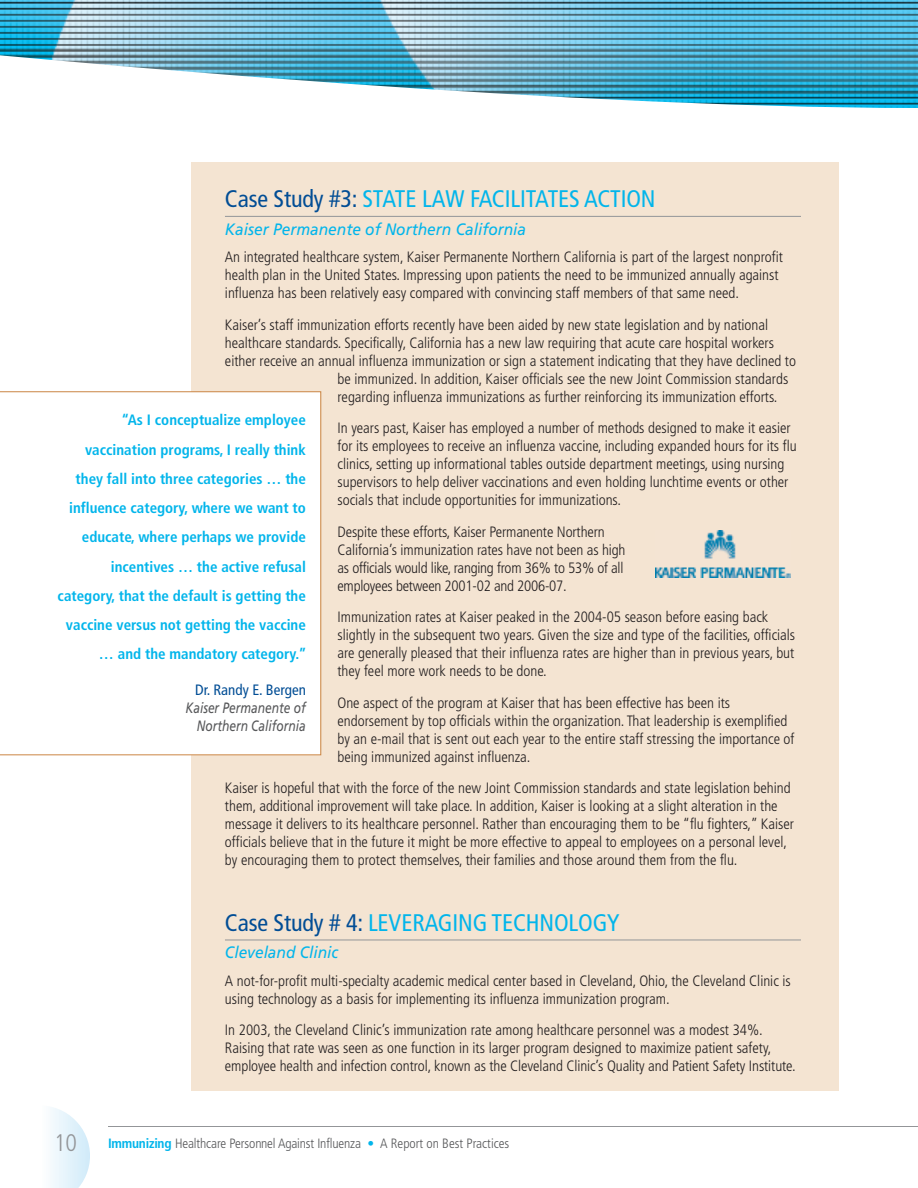
<style>
.page{position:relative;width:918px;height:1188px;background:#fff}
.page>*{position:absolute;margin:0;border:0;box-sizing:border-box;transform-origin:0 0}
.t1{font:condensed 24px "Frutiger";letter-spacing:-.005em;color:#02b5eb}
.t2{font:300 condensed 24px "Frutiger";color:#939598}
.t3{font:italic 16.5px "Frutiger";color:#02b5eb;scale:.94 1}
.t4{font:300 condensed 15px/18px "Frutiger";color:#231f20}
.t5{font:700 condensed 15px/29.2px "Frutiger";color:#02b5eb;text-align:right}
.t6{font:italic 15px/18px "Frutiger";color:#57585a;text-align:right;scale:.8 1}
.t7{font:condensed 15px "Frutiger";color:#014d95}
.t8{font:300 condensed 13.5px "Frutiger";letter-spacing:-.005em;color:#57585a}
.s1{color:#014d95}
.s2{font-weight:700;color:#02b5eb}
.s3{color:#02b5eb}
</style>
<div class="page">
<div style="left:191px;top:162px;width:648px;height:928px;background:#f4e4d2"></div>
<svg style="left:51px;top:1107px;width:39px;height:81px"></svg>
<hr style="left:108px;top:1126px;width:810px;height:1px;background:#939598">
<hr style="left:225px;top:216px;width:576px;height:1px;background:#939598">
<hr style="left:225px;top:940px;width:576px;height:1px;background:#939598">
<img style="left:0;top:0;width:918px;height:108px">
<svg style="left:0;top:391px;width:321px;height:364px"></svg>
<img style="left:655px;top:530px;width:135px;height:48px">
<h1 class="t1" style="left:225px;top:189px;width:432px"><span class="s1">Case Study #3:</span> STATE LAW FACILITATES ACTION</h1>
<p class="t3" style="left:225px;top:222px;width:322px">Kaiser Permanente of Northern California</p>
<p class="t4" style="left:225px;top:249px;width:560px">An integrated healthcare system, Kaiser Permanente Northern California is part of the largest nonprofit health plan in the United States. Impressing upon patients the need to be immunized annually against influenza has been relatively easy compared with convincing staff members of that same need.</p>
<p class="t4" style="left:225px;top:317px;width:545px">Kaiser’s staff immunization efforts recently have been aided by new state legislation and by national</p>
<p class="t4" style="left:225px;top:335px;width:551px">healthcare standards. Specifically, California has a new law requiring that acute care hospital workers</p>
<p class="t4" style="left:225px;top:353px;width:573px">either receive an annual influenza immunization or sign a statement indicating that they have declined to</p>
<p class="t4" style="left:338px;top:371px;width:452px">be immunized. In addition, Kaiser officials see the new Joint Commission standards</p>
<p class="t4" style="left:338px;top:389px;width:441px">regarding influenza immunizations as further reinforcing its immunization efforts.</p>
<p class="t4" style="left:338px;top:420px;width:461px">In years past, Kaiser has employed a number of methods designed to make it easier for its employees to receive an influenza vaccine, including expanded hours for its flu clinics, setting up informational tables outside department meetings, using nursing supervisors to help deliver vaccinations and even holding lunchtime events or other socials that include opportunities for immunizations.</p>
<p class="t4" style="left:338px;top:524px;width:289px">Despite these efforts, Kaiser Permanente Northern California’s immunization rates have not been as high as officials would like, ranging from 36% to 53% of all employees between 2001-02 and 2006-07.</p>
<p class="t4" style="left:338px;top:609px;width:459px">Immunization rates at Kaiser peaked in the 2004-05 season before easing back slightly in the subsequent two years. Given the size and type of the facilities, officials are generally pleased that their influenza rates are higher than in previous years, but they feel more work needs to be done.</p>
<p class="t4" style="left:338px;top:695px;width:458px">One aspect of the program at Kaiser that has been effective has been its endorsement by top officials within the organization. That leadership is exemplified by an e-mail that is sent out each year to the entire staff stressing the importance of being immunized against influenza.</p>
<p class="t4" style="left:225px;top:780px;width:571px">Kaiser is hopeful that with the force of the new Joint Commission standards and state legislation behind them, additional improvement will take place. In addition, Kaiser is looking at a slight alteration in the message it delivers to its healthcare personnel. Rather than encouraging them to be “flu fighters,” Kaiser officials believe that in the future it might be more effective to appeal to employees on a personal level, by encouraging them to protect themselves, their families and those around them from the flu.</p>
<p class="t5" style="left:58px;top:407px;width:250px">“As I conceptualize employee vaccination programs, I really think they fall into three categories … the influence category, where we want to educate, where perhaps we provide incentives … the active refusal category, that the default is getting the vaccine versus not getting the vaccine … and the mandatory category.”</p>
<p class="t7" style="left:195px;top:684px;width:112px">Dr. Randy E. Bergen</p>
<p class="t6" style="left:185px;top:700px;width:152px">Kaiser Permanente of<br>Northern California</p>
<h1 class="t1" style="left:225px;top:913px;width:396px"><span class="s1">Case Study # 4:</span> LEVERAGING TECHNOLOGY</h1>
<p class="t3" style="left:225px;top:946px;width:122px">Cleveland Clinic</p>
<p class="t4" style="left:225px;top:973px;width:567px">A not-for-profit multi-specialty academic medical center based in Cleveland, Ohio, the Cleveland Clinic is using technology as a basis for implementing its influenza immunization program.</p>
<p class="t4" style="left:225px;top:1022px;width:572px">In 2003, the Cleveland Clinic’s immunization rate among healthcare personnel was a modest 34%.<br>Raising that rate was seen as one function in its larger program designed to maximize patient safety, employee health and infection control, known as the Cleveland Clinic’s Quality and Patient Safety Institute.</p>
<h1 class="t2" style="left:54px;top:1133px;width:25px">10</h1>
<p class="t8" style="left:108px;top:1137px;width:403px"><span class="s2">Immunizing</span> Healthcare Personnel Against Influenza <span class="s3">•</span> A Report on Best Practices</p>
</div>
